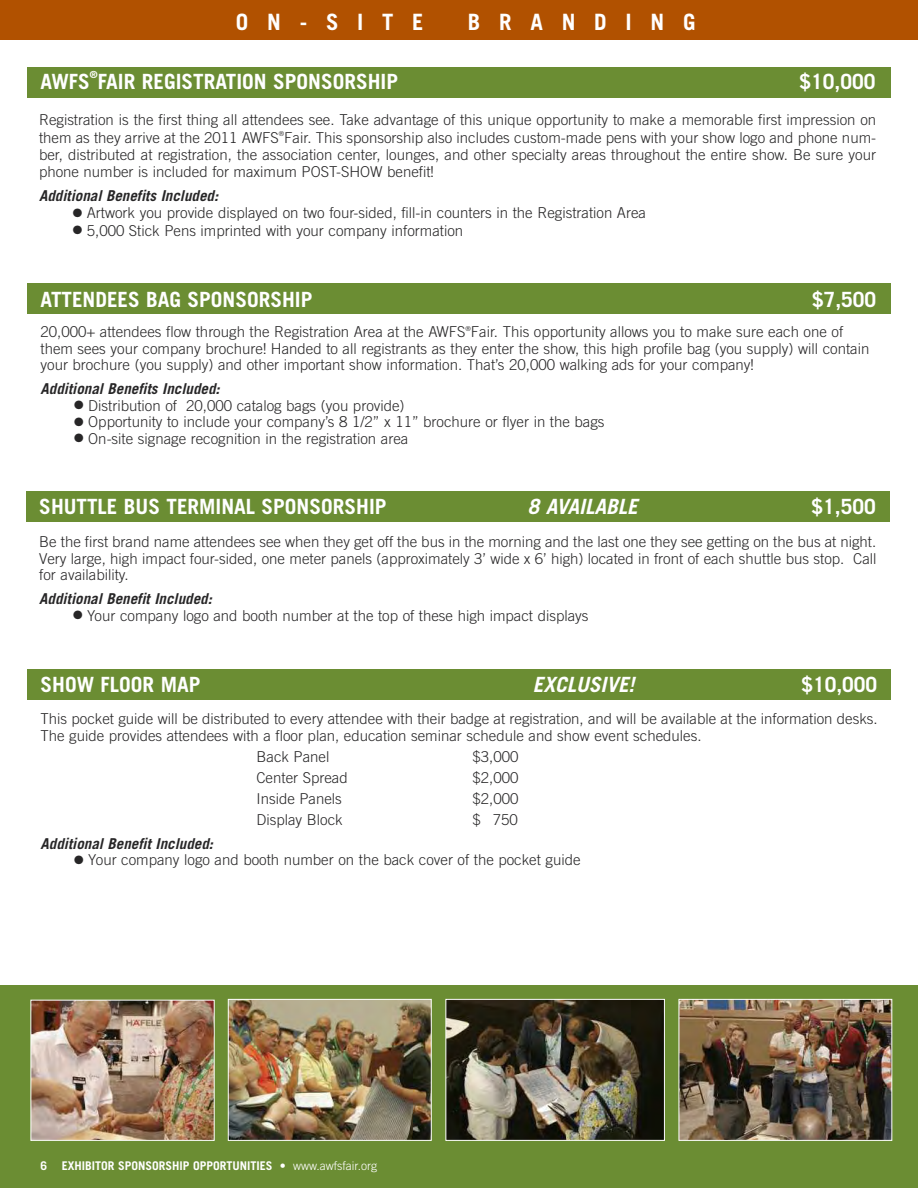
<style>
.page{position:relative;width:918px;height:1188px;background:#fff}
.page>*{position:absolute;margin:0;border:0;box-sizing:border-box;transform-origin:0 0}
.t1{font:700 22.5px "Trade Gothic";letter-spacing:.835em;color:#fff}
.t2{font:700 21px "Trade Gothic";color:#fff}
.t3{font:italic 700 21px "Trade Gothic";color:#fff}
.t4{font:300 15px/16.5px "Trade Gothic";color:#272627}
.t5{font:italic 700 15px "Trade Gothic";color:#272627}
.t6{font:700 12px "Trade Gothic";color:#fff}
.t7{font:700 9.75px "Trade Gothic";color:#fff}
.t8{font:300 6.75px "Trade Gothic";color:#272627}
.s1{font-weight:300}
</style>
<div class="page">
<div style="left:0;top:0;width:918px;height:40px;background:#b15100"></div>
<div style="left:0;top:986px;width:918px;height:202px;background:#6b8d33"></div>
<div style="left:27px;top:669px;width:864px;height:31px;background:#6b8d33"></div>
<img style="left:448px;top:1001px;width:215px;height:138px">
<div style="left:446px;top:999px;width:219px;height:142px;border:1px solid #fff"></div>
<img style="left:230px;top:1001px;width:200px;height:138px">
<div style="left:228px;top:999px;width:204px;height:142px;border:1px solid #fff"></div>
<img style="left:33px;top:1002px;width:180px;height:137px">
<div style="left:31px;top:1000px;width:184px;height:141px;border:1px solid #fff"></div>
<img style="left:681px;top:1001px;width:209px;height:138px">
<div style="left:679px;top:999px;width:213px;height:142px;border:1px solid #fff"></div>
<div style="left:27px;top:68px;width:864px;height:30px;background:#6b8d33"></div>
<div style="left:27px;top:283px;width:864px;height:31px;background:#6b8d33"></div>
<div style="left:26px;top:491px;width:864px;height:31px;background:#6b8d33"></div>
<h1 class="t1" style="left:236px;top:14px;width:189px">ON-SITE</h1>
<h1 class="t1" style="left:468px;top:14px;width:229px">BRANDING</h1>
<p class="t7" style="left:90px;top:71px;width:9px">®</p>
<h2 class="t2" style="left:800px;top:74px;width:77px">$10,000</h2>
<p class="t4" style="left:39px;top:113px;width:839px;line-height:17.2px">Registration is the first thing all attendees see. Take advantage of this unique opportunity to make a memorable first impression on them as they arrive at the 2011 AWFS Fair. This sponsorship also includes custom-made pens with your show logo and phone num-</p>
<h2 class="t2" style="left:40px;top:74px;width:359px">AWFS FAIR REGISTRATION SPONSORSHIP</h2>
<p class="t8" style="left:279px;top:131px;width:7px">®</p>
<p class="t4" style="left:39px;top:147px;width:839px;line-height:17.2px">ber, distributed at registration, the association center, lounges, and other specialty areas throughout the entire show. Be sure your phone number is included for maximum POST-SHOW benefit!</p>
<p class="t5" style="left:39px;top:190px;width:181px">Additional Benefits Included:</p>
<p class="t4" style="left:73px;top:206px;width:575px">● Artwork you provide displayed on two four-sided, fill-in counters in the Registration Area</p>
<p class="t4" style="left:73px;top:223px;width:392px">● 5,000 Stick Pens imprinted with your company information</p>
<h2 class="t2" style="left:40px;top:291px;width:273px">ATTENDEES BAG SPONSORSHIP</h2>
<h2 class="t2" style="left:812px;top:291px;width:66px">$7,500</h2>
<p class="t4" style="left:40px;top:325px;width:804px">20,000+ attendees flow through the Registration Area at the AWFS Fair. This opportunity allows you to make sure each one of</p>
<p class="t8" style="left:466px;top:326px;width:7px">®</p>
<p class="t4" style="left:41px;top:341px;width:830px">them sees your company brochure! Handed to all registrants as they enter the show, this high profile bag (you supply) will contain your brochure (you supply) and other important show information. That’s 20,000 walking ads for your company!</p>
<p class="t5" style="left:41px;top:383px;width:181px">Additional Benefits Included:</p>
<p class="t4" style="left:74px;top:398px;width:332px">● Distribution of 20,000 catalog bags (you provide)</p>
<p class="t4" style="left:74px;top:415px;width:532px">● Opportunity to include your company’s 8 1/2” x 11” brochure or flyer in the bags</p>
<p class="t4" style="left:74px;top:431px;width:336px">● On-site signage recognition in the registration area</p>
<h2 class="t2" style="left:39px;top:499px;width:349px">SHUTTLE BUS TERMINAL SPONSORSHIP</h2>
<h2 class="t3" style="left:528px;top:499px;width:111px">8 AVAILABLE</h2>
<h2 class="t2" style="left:812px;top:499px;width:66px">$1,500</h2>
<p class="t4" style="left:39px;top:535px;width:839px;text-align:justify">Be the first brand name attendees see when they get off the bus in the morning and the last one they see getting on the bus at night.<br>Very large, high impact four-sided, one meter panels (approximately 3’ wide x 6’ high) located in front of each shuttle bus stop. Call for availability.</p>
<p class="t5" style="left:39px;top:593px;width:174px">Additional Benefit Included:</p>
<p class="t4" style="left:73px;top:609px;width:517px">● Your company logo and booth number at the top of these high impact displays</p>
<h2 class="t2" style="left:40px;top:677px;width:161px">SHOW FLOOR MAP</h2>
<h2 class="t3" style="left:533px;top:677px;width:103px">EXCLUSIVE!</h2>
<h2 class="t2" style="left:801px;top:677px;width:77px">$10,000</h2>
<p class="t4" style="left:40px;top:712px;width:839px">This pocket guide will be distributed to every attendee with their badge at registration, and will be available at the information desks.<br>The guide provides attendees with a floor plan, education seminar schedule and show event schedules.</p>
<p class="t4" style="left:256px;top:749px;width:74px">Back Panel</p>
<p class="t4" style="left:472px;top:749px;width:47px">$3,000</p>
<p class="t4" style="left:256px;top:770px;width:93px">Center Spread</p>
<p class="t4" style="left:472px;top:770px;width:47px">$2,000</p>
<p class="t4" style="left:256px;top:791px;width:87px">Inside Panels</p>
<p class="t4" style="left:472px;top:791px;width:47px">$2,000</p>
<p class="t4" style="left:256px;top:812px;width:88px">Display Block</p>
<p class="t4" style="left:472px;top:812px;width:47px">$ 750</p>
<p class="t5" style="left:40px;top:838px;width:174px">Additional Benefit Included:</p>
<p class="t4" style="left:74px;top:853px;width:508px">● Your company logo and booth number on the back cover of the pocket guide</p>
<p class="t6" style="left:40px;top:1161px;width:338px">6 EXHIBITOR SPONSORSHIP OPPORTUNITIES <span class="s1">• www.awfsfair.org</span></p>
</div>
